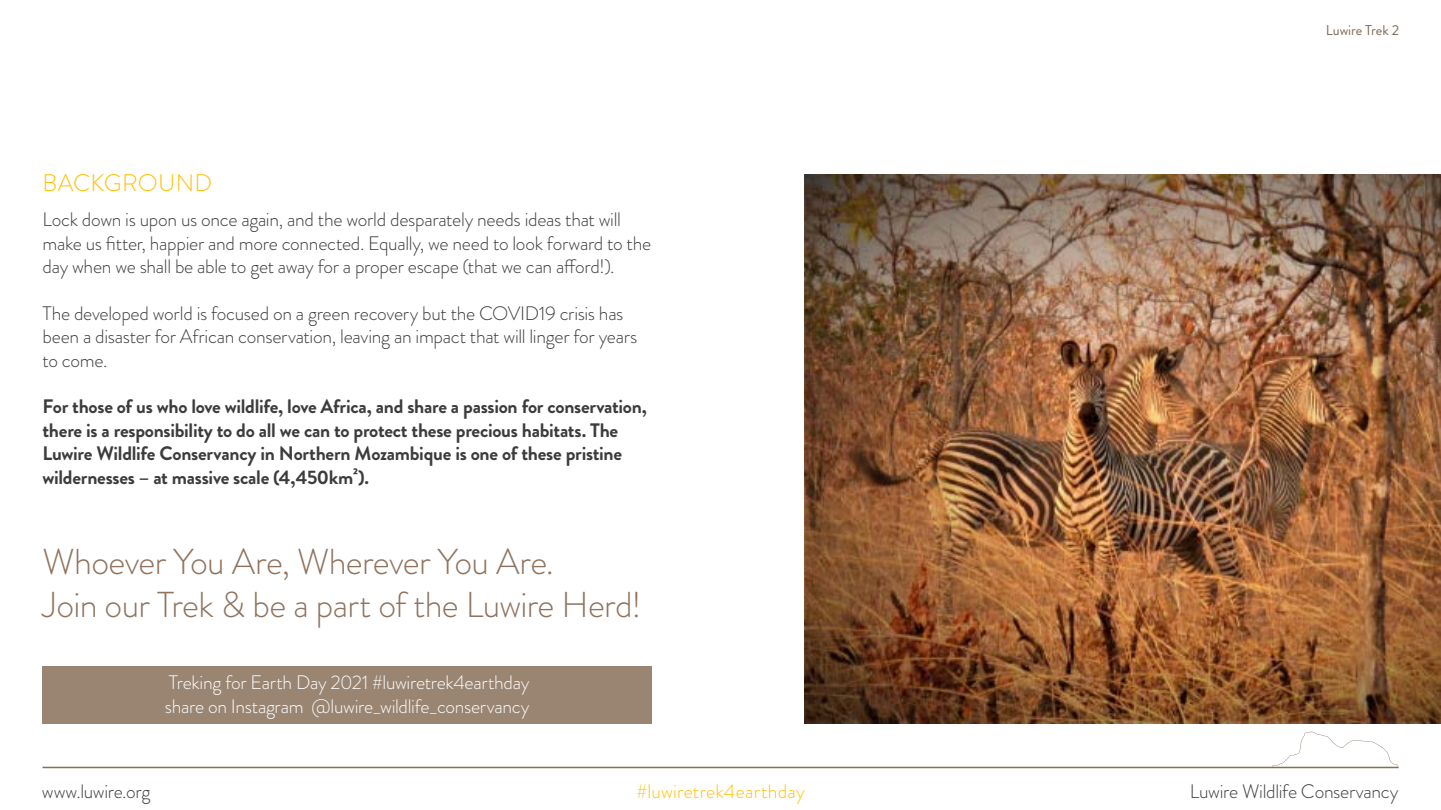
<style>
.page{position:relative;width:1441px;height:810px;background:#fff}
.page>*{position:absolute;margin:0;border:0;box-sizing:border-box;transform-origin:0 0}
.t1{font:300 36px/43.2px "Brandon Grotesque";letter-spacing:-.02em;color:#8f735e}
.t2{font:300 24px "Brandon Grotesque";letter-spacing:.01em;color:#ffc107}
.t3{font:300 19.5px/23.4px "Brandon Grotesque";letter-spacing:-.015em;color:#3c3c3c}
.t4{font:700 19.5px/23.4px "Brandon Grotesque";letter-spacing:-.015em;color:#3c3c3c}
.t5{font:300 19.5px/23.4px "Brandon Grotesque";letter-spacing:-.02em;color:#fff}
.t6{font:300 19.5px "Brandon Grotesque";letter-spacing:.01em;color:#ffc107}
.t7{font:14.25px "Brandon Grotesque";letter-spacing:-.005em;color:#7d6b58}
</style>
<div class="page">
<hr style="left:43px;top:767px;width:1354px;height:1px;background:#866e57">
<svg style="left:1271px;top:732px;width:126px;height:35px"></svg>
<img style="left:804px;top:174px;width:636px;height:550px">
<div style="left:42px;top:666px;width:609px;height:58px;background:#998572"></div>
<p class="t2" style="left:43px;top:166px;width:171px">BACKGROUND</p>
<p class="t3" style="left:43px;top:208px;width:610px">Lock down is upon us once again, and the world desparately needs ideas that will make us fitter, happier and more connected. Equally, we need to look forward to the day when we shall be able to get away for a proper escape (that we can afford!).</p>
<p class="t3" style="left:43px;top:302px;width:596px">The developed world is focused on a green recovery but the COVID19 crisis has been a disaster for African conservation, leaving an impact that will linger for years to come.</p>
<p class="t4" style="left:43px;top:395px;width:606px">For those of us who love wildlife, love Africa, and share a passion for conservation, there is a responsibility to do all we can to protect these precious habitats. The Luwire Wildlife Conservancy in Northern Mozambique is one of these pristine wildernesses – at massive scale (4,450km²).</p>
<h1 class="t1" style="left:43px;top:540px;width:600px">Whoever You Are, Wherever You Are.<br>Join our Trek &amp; be a part of the Luwire Herd!</h1>
<p class="t5" style="left:165px;top:671px;width:366px">Treking for Earth Day 2021 #luwiretrek4earthday share on Instagram @luwire_wildlife_conservancy</p>
<p class="t7" style="left:1325px;top:21px;width:75px">Luwire Trek 2</p>
<p class="t3" style="left:42px;top:779px;width:110px">www.luwire.org</p>
<p class="t6" style="left:636px;top:778px;width:170px">#luwiretrek4earthday</p>
<p class="t3" style="left:1189px;top:779px;width:210px">Luwire Wildlife Conservancy</p>
</div>
